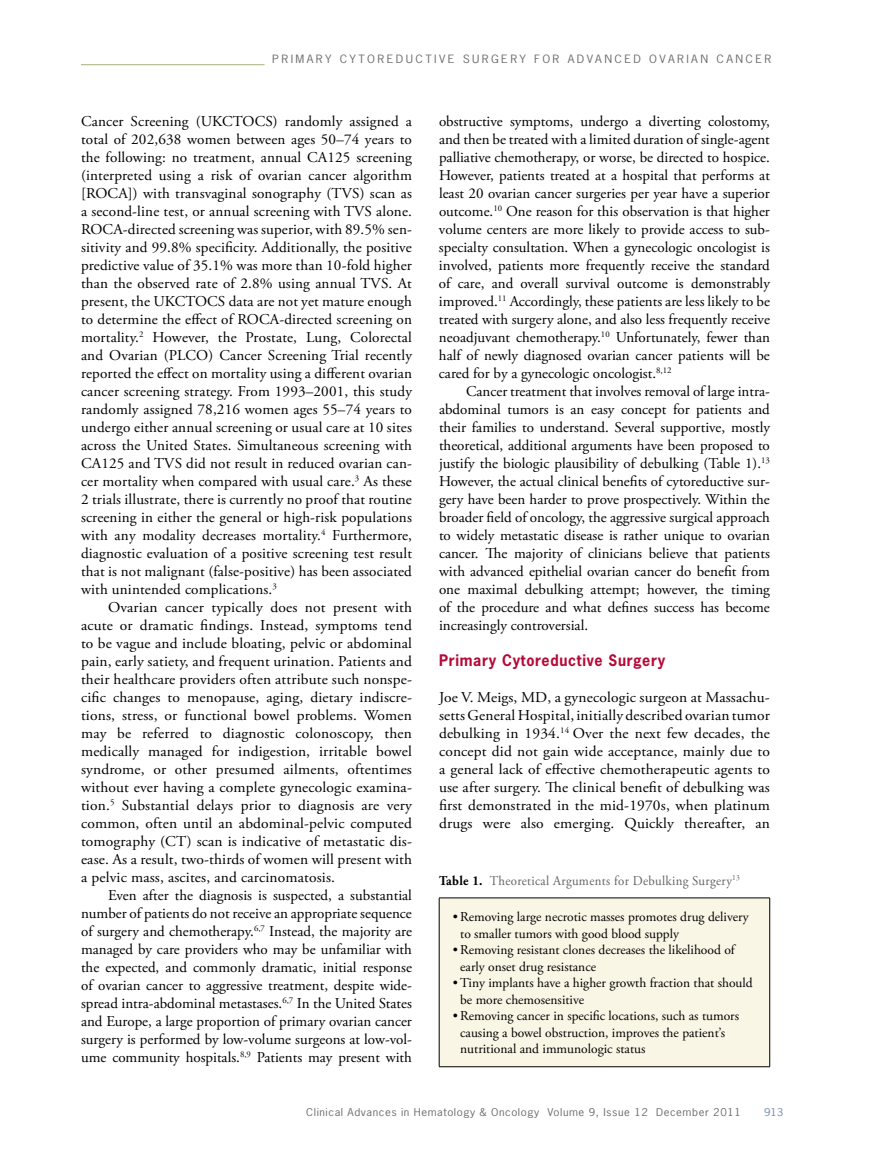
<style>
.page{position:relative;width:878px;height:1175px;background:#fff}
.page>*{position:absolute;margin:0;border:0;box-sizing:border-box;transform-origin:0 0}
.t1{font:15px/18px "Adobe Garamond Pro";color:#000;text-align:justify}
.t2{font:700 15px "News Gothic Std";letter-spacing:.05em;color:#b50938;scale:.95 1}
.t3{font:13.5px/16.5px "Adobe Garamond Pro";color:#000}
.t4{font:13.5px "Adobe Garamond Pro";letter-spacing:.025em;color:#636466;scale:.95 1}
.t5{font:10.8px "News Gothic Std";letter-spacing:.2em;color:#6d6e71;scale:1.11 1}
.t6{font:10.2px "News Gothic Std";letter-spacing:.05em;color:#6d6e71;scale:1.11 1}
.t7{font:10.2px "News Gothic Std";color:#738ba5;scale:1.11 1}
.s1{font-weight:700;color:#000}
</style>
<div class="page">
<hr style="left:81px;top:64px;width:183px;height:1px;background:#a9b07b">
<div style="left:439px;top:898px;width:330px;height:168px;background:#faf6e6"></div>
<hr style="left:439px;top:897px;width:331px;height:1px;background:#000">
<hr style="left:439px;top:898px;width:1px;height:168px;background:#000">
<hr style="left:769px;top:898px;width:1px;height:168px;background:#000">
<hr style="left:439px;top:1066px;width:331px;height:1px;background:#000">
<p class="t5" style="left:272px;top:52px;width:283px">Pri mary Cyto reduc tiv e Surgery fo r Adva</p>
<p class="t5" style="left:604px;top:52px;width:152px">nc ed Ova ria n Canc er</p>
<p class="t1" style="left:81px;top:113px;width:332px">Cancer Screening (UKCTOCS) randomly assigned a total of 202,638 women between ages 50–74 years to the following: no treatment, annual CA125 screening (interpreted using a risk of ovarian cancer algorithm [ROCA]) with transvaginal sonography (TVS) scan as a second-line test, or annual screening with TVS alone.<br>ROCA-directed screening was superior, with 89.5% sen&shy;sitivity and 99.8% specificity. Additionally, the positive predictive value of 35.1% was more than 10-fold higher than the observed rate of 2.8% using annual TVS. At present, the UKCTOCS data are not yet mature enough to determine the effect of ROCA-directed screening on mortality.<sup>2</sup> However, the Prostate, Lung, Colorectal and Ovarian (PLCO) Cancer Screening Trial recently reported the effect on mortality using a different ovarian cancer screening strategy. From 1993–2001, this study randomly assigned 78,216 women ages 55–74 years to undergo either annual screening or usual care at 10 sites across the United States. Simultaneous screening with CA125 and TVS did not result in reduced ovarian can&shy;cer mortality when compared with usual care.<sup>3</sup> As these 2 trials illustrate, there is currently no proof that routine screening in either the general or high-risk populations with any modality decreases mortality.<sup>4</sup> Furthermore, diagnostic evaluation of a positive screening test result that is not malignant (false-positive) has been associated with unintended complications.<sup>3</sup></p>
<p class="t1" style="left:81px;top:599px;width:332px;text-indent:27px">Ovarian cancer typically does not present with acute or dramatic findings. Instead, symptoms tend to be vague and include bloating, pelvic or abdominal pain, early satiety, and frequent urination. Patients and their healthcare providers often attribute such nonspe&shy;cific changes to menopause, aging, dietary indiscre&shy;tions, stress, or functional bowel problems. Women may be referred to diagnostic colonoscopy, then medically managed for indigestion, irritable bowel syndrome, or other presumed ailments, oftentimes without ever having a complete gynecologic examina&shy;tion.<sup>5</sup> Substantial delays prior to diagnosis are very common, often until an abdominal-pelvic computed tomography (CT) scan is indicative of metastatic dis&shy;ease. As a result, two-thirds of women will present with a pelvic mass, ascites, and carcinomatosis.</p>
<p class="t1" style="left:81px;top:887px;width:332px;text-indent:27px">Even after the diagnosis is suspected, a substantial number of patients do not receive an appropriate sequence of surgery and chemotherapy.<sup>6,7</sup> Instead, the majority are managed by care providers who may be unfamiliar with the expected, and commonly dramatic, initial response of ovarian cancer to aggressive treatment, despite wide&shy;spread intra-abdominal metastases.<sup>6,7</sup> In the United States and Europe, a large proportion of primary ovarian cancer surgery is performed by low-volume surgeons at low-vol&shy;ume community hospitals.<sup>8,9</sup> Patients may present with</p>
<p class="t1" style="left:439px;top:113px;width:332px">obstructive symptoms, undergo a diverting colostomy, and then be treated with a limited duration of single-agent palliative chemotherapy, or worse, be directed to hospice.<br>However, patients treated at a hospital that performs at least 20 ovarian cancer surgeries per year have a superior outcome.<sup>10</sup> One reason for this observation is that higher volume centers are more likely to provide access to sub&shy;specialty consultation. When a gynecologic oncologist is involved, patients more frequently receive the standard of care, and overall survival outcome is demonstrably improved.<sup>11</sup> Accordingly, these patients are less likely to be treated with surgery alone, and also less frequently receive neoadjuvant chemotherapy.<sup>10</sup> Unfortunately, fewer than half of newly diagnosed ovarian cancer patients will be cared for by a gynecologic oncologist.<sup>8</sup><sup>,</sup><sup>12</sup></p>
<p class="t1" style="left:439px;top:383px;width:332px;text-indent:27px">Cancer treatment that involves removal of large intra&shy;abdominal tumors is an easy concept for patients and their families to understand. Several supportive, mostly theoretical, additional arguments have been proposed to justify the biologic plausibility of debulking (Table 1).<sup>13<br></sup>However, the actual clinical benefits of cytoreductive sur&shy;gery have been harder to prove prospectively. Within the broader field of oncology, the aggressive surgical approach to widely metastatic disease is rather unique to ovarian cancer. The majority of clinicians believe that patients with advanced epithelial ovarian cancer do benefit from one maximal debulking attempt; however, the timing of the procedure and what defines success has become increasingly controversial.</p>
<p class="t2" style="left:439px;top:650px;width:240px">Primary Cytoreductive Surgery</p>
<p class="t1" style="left:439px;top:689px;width:332px">Joe V. Meigs, MD, a gynecologic surgeon at Massachu&shy;setts General Hospital, initially described ovarian tumor debulking in 1934.<sup>14</sup> Over the next few decades, the concept did not gain wide acceptance, mainly due to a general lack of effective chemotherapeutic agents to use after surgery. The clinical benefit of debulking was first demonstrated in the mid-1970s, when platinum drugs were also emerging. Quickly thereafter, an</p>
<p class="t4" style="left:439px;top:872px;width:318px"><span class="s1">Table 1.</span> Theoretical Arguments for Debulking Surgery<sup>13</sup></p>
<p class="t3" style="left:460px;top:909px;width:290px;text-indent:-8px">• Removing large necrotic masses promotes drug delivery to smaller tumors with good blood supply</p>
<p class="t3" style="left:460px;top:942px;width:276px;text-indent:-8px">• Removing resistant clones decreases the likelihood of early onset drug resistance</p>
<p class="t3" style="left:460px;top:975px;width:294px;text-indent:-8px">• Tiny implants have a higher growth fraction that should be more chemosensitive</p>
<p class="t3" style="left:460px;top:1008px;width:280px;text-indent:-8px">• Removing cancer in specific locations, such as tumors causing a bowel obstruction, improves the patient’s nutritional and immunologic status</p>
<p class="t6" style="left:306px;top:1105px;width:393px">Clinical Advances in Hematology &amp; Oncology Volume 9, Issue 12 December 2011</p>
<p class="t7" style="left:764px;top:1105px;width:19px">913</p>
</div>
